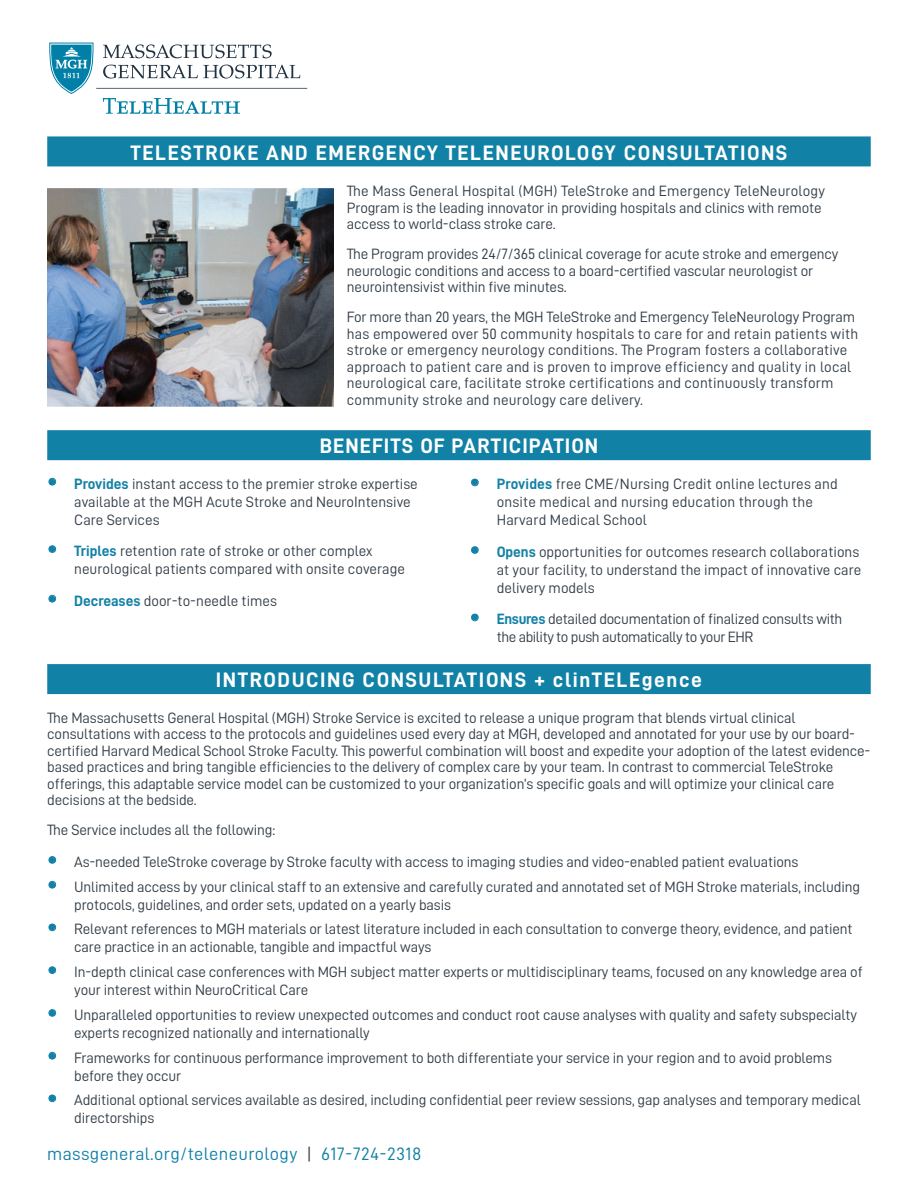
<style>
.page{position:relative;width:918px;height:1188px;background:#fff}
.page>*{position:absolute;margin:0;border:0;box-sizing:border-box;transform-origin:0 0}
.t1{font:21px "D DIN Bold";letter-spacing:.075em;color:#fff}
.t2{font:21px "D DIN Bold";letter-spacing:.05em;color:#fff}
.t3{font:18px "D DIN";letter-spacing:.02em;color:#1281a6}
.t4{font:15px/18px "D DIN";letter-spacing:-.01em;color:#323d47}
.t5{font:15px/16.5px "D DIN";letter-spacing:.01em;color:#323d47}
.s1{font-family:"D DIN Bold";font-size:22.5px;color:#1281a6}
.s2{font-family:"D DIN Bold";color:#1281a6}
.s3{color:#323d47}
</style>
<div class="page">
<div style="left:47px;top:136px;width:824px;height:30px;background:#1281a6"></div>
<svg style="left:48px;top:478px;width:8px;height:8px"></svg>
<svg style="left:48px;top:545px;width:8px;height:8px"></svg>
<svg style="left:48px;top:595px;width:8px;height:8px"></svg>
<svg style="left:471px;top:478px;width:8px;height:9px"></svg>
<svg style="left:471px;top:546px;width:8px;height:8px"></svg>
<svg style="left:471px;top:613px;width:8px;height:9px"></svg>
<div style="left:47px;top:430px;width:824px;height:30px;background:#1281a6"></div>
<svg style="left:48px;top:856px;width:8px;height:8px"></svg>
<svg style="left:48px;top:881px;width:8px;height:8px"></svg>
<svg style="left:48px;top:923px;width:8px;height:8px"></svg>
<svg style="left:48px;top:966px;width:8px;height:8px"></svg>
<svg style="left:48px;top:1009px;width:8px;height:8px"></svg>
<svg style="left:48px;top:1052px;width:8px;height:8px"></svg>
<svg style="left:48px;top:1094px;width:8px;height:8px"></svg>
<div style="left:47px;top:664px;width:824px;height:30px;background:#1281a6"></div>
<img style="left:47px;top:188px;width:286px;height:219px">
<svg style="left:49px;top:43px;width:258px;height:71px"></svg>
<h1 class="t1" style="left:131px;top:141px;width:658px">TELESTROKE AND EMERGENCY TELENEUROLOGY CONSULTATIONS</h1>
<p class="t4" style="left:347px;top:183px;width:480px;line-height:16.5px">The Mass General Hospital (MGH) TeleStroke and Emergency TeleNeurology<br>Program is the leading innovator in providing hospitals and clinics with remote access to world-class stroke care.</p>
<p class="t4" style="left:347px;top:246px;width:493px;line-height:16.5px">The Program provides 24/7/365 clinical coverage for acute stroke and emergency neurologic conditions and access to a board-certified vascular neurologist or neurointensivist within five minutes.</p>
<p class="t5" style="left:347px;top:309px;width:513px">For more than 20 years, the MGH TeleStroke and Emergency TeleNeurology Program has empowered over 50 community hospitals to care for and retain patients with stroke or emergency neurology conditions. The Program fosters a collaborative approach to patient care and is proven to improve efficiency and quality in local neurological care, facilitate stroke certifications and continuously transform community stroke and neurology care delivery.</p>
<h1 class="t2" style="left:320px;top:435px;width:280px">BENEFITS OF PARTICIPATION</h1>
<p class="t4" style="left:74px;top:474px;width:345px;text-indent:-27px"><span class="s1">•</span> <span class="s2">Provides</span> instant access to the premier stroke expertise available at the MGH Acute Stroke and NeuroIntensive<br>Care Services</p>
<p class="t4" style="left:74px;top:542px;width:332px;text-indent:-27px"><span class="s1">•</span> <span class="s2">Triples</span> retention rate of stroke or other complex neurological patients compared with onsite coverage</p>
<p class="t4" style="left:47px;top:591px;width:231px"><span class="s1">•</span> <span class="s2">Decreases</span> door-to-needle times</p>
<p class="t5" style="left:497px;top:475px;width:342px;line-height:18px;text-indent:-27px"><span class="s1">•</span> <span class="s2">Provides</span> free CME/Nursing Credit online lectures and onsite medical and nursing education through the<br>Harvard Medical School</p>
<p class="t4" style="left:497px;top:543px;width:366px;text-indent:-27px"><span class="s1">•</span> <span class="s2">Opens</span> opportunities for outcomes research collaborations at your facility, to understand the impact of innovative care delivery models</p>
<p class="t4" style="left:497px;top:610px;width:347px;text-indent:-27px"><span class="s1">•</span> <span class="s2">Ensures</span> detailed documentation of finalized consults with the ability to push automatically to your EHR</p>
<h1 class="t1" style="left:216px;top:668px;width:488px">INTRODUCING CONSULTATIONS + clinTELEgence</h1>
<p class="t4" style="left:47px;top:709px;width:825px;line-height:16.5px">The Massachusetts General Hospital (MGH) Stroke Service is excited to release a unique program that blends virtual clinical consultations with access to the protocols and guidelines used every day at MGH, developed and annotated for your use by our board&shy;certified Harvard Medical School Stroke Faculty. This powerful combination will boost and expedite your adoption of the latest evidence&shy;based practices and bring tangible efficiencies to the delivery of complex care by your team. In contrast to commercial TeleStroke offerings, this adaptable service model can be customized to your organization’s specific goals and will optimize your clinical care decisions at the bedside.</p>
<p class="t4" style="left:47px;top:821px;width:230px">The Service includes all the following:</p>
<p class="t4" style="left:47px;top:852px;width:753px"><span class="s1">•</span> As-needed TeleStroke coverage by Stroke faculty with access to imaging studies and video-enabled patient evaluations</p>
<p class="t4" style="left:74px;top:877px;width:787px;text-indent:-27px"><span class="s1">•</span> Unlimited access by your clinical staff to an extensive and carefully curated and annotated set of MGH Stroke materials, including protocols, guidelines, and order sets, updated on a yearly basis</p>
<p class="t4" style="left:74px;top:920px;width:780px;text-indent:-27px"><span class="s1">•</span> Relevant references to MGH materials or latest literature included in each consultation to converge theory, evidence, and patient care practice in an actionable, tangible and impactful ways</p>
<p class="t4" style="left:74px;top:963px;width:790px;text-indent:-27px"><span class="s1">•</span> In-depth clinical case conferences with MGH subject matter experts or multidisciplinary teams, focused on any knowledge area of your interest within NeuroCritical Care</p>
<p class="t4" style="left:74px;top:1005px;width:784px;text-indent:-27px"><span class="s1">•</span> Unparalleled opportunities to review unexpected outcomes and conduct root cause analyses with quality and safety subspecialty experts recognized nationally and internationally</p>
<p class="t4" style="left:74px;top:1048px;width:759px;text-indent:-27px"><span class="s1">•</span> Frameworks for continuous performance improvement to both differentiate your service in your region and to avoid problems before they occur</p>
<p class="t4" style="left:74px;top:1091px;width:788px;text-indent:-27px"><span class="s1">•</span> Additional optional services available as desired, including confidential peer review sessions, gap analyses and temporary medical directorships</p>
<p class="t3" style="left:47px;top:1144px;width:376px">massgeneral.org/teleneurology <span class="s3">|</span> 617-724-2318</p>
</div>
